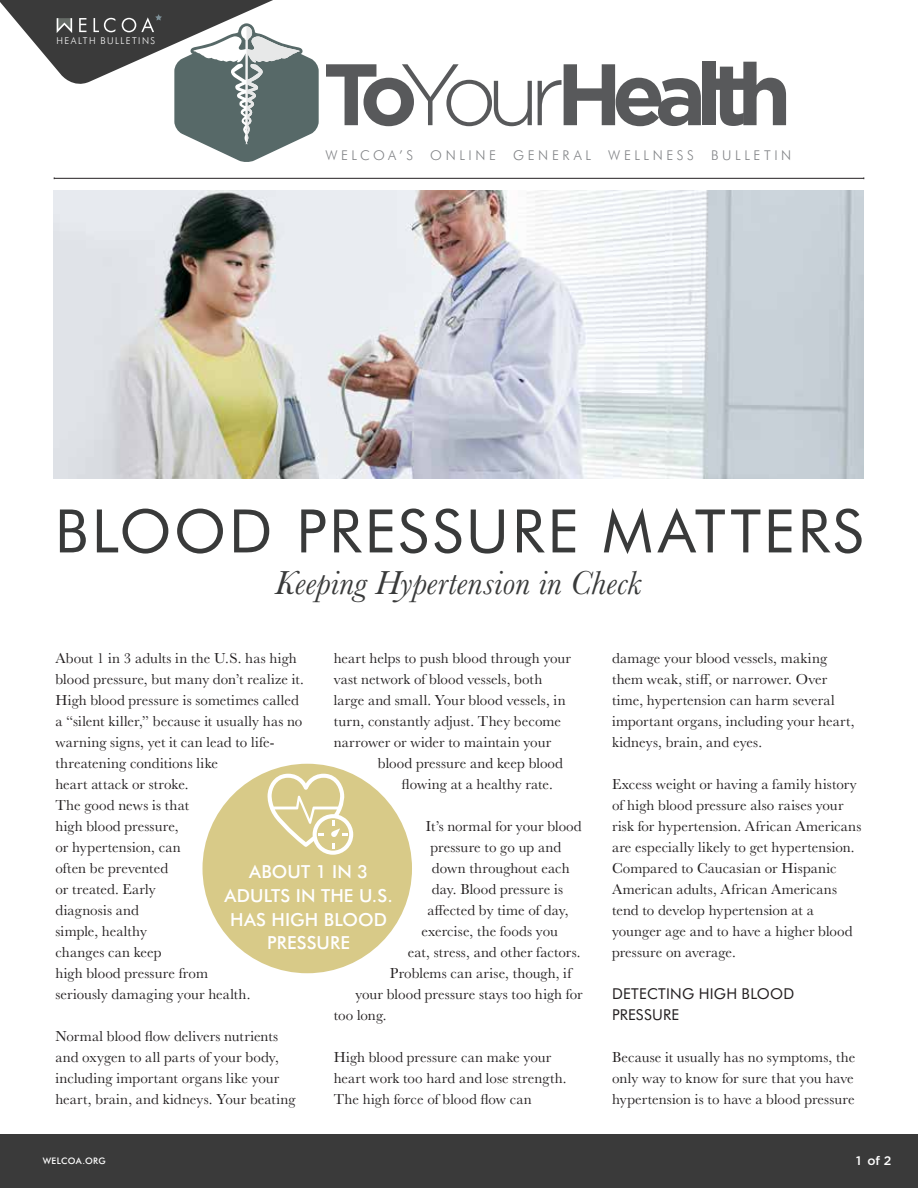
<style>
.page{position:relative;width:918px;height:1188px;background:#fff}
.page>*{position:absolute;margin:0;border:0;box-sizing:border-box;transform-origin:0 0}
.t1{font:700 87px "Gotham HTF";letter-spacing:-.12em;color:#58595b}
.t2{font:60px "Futura BT";letter-spacing:.045em;color:#393a3a}
.t3{font:italic 34.5px "Baskerville";letter-spacing:.005em;color:#393a3a}
.t4{font:500 18px/24px "Futura BT";letter-spacing:.01em;color:#fff;text-align:center}
.t5{font:15px/21px "Baskerville";letter-spacing:.005em;color:#231f20}
.t6{font:15px/21px "Futura BT";letter-spacing:.015em;color:#231f20}
.t7{font:300 13.5px "Futura BT";letter-spacing:.27em;color:#808285}
.t8{font:500 12.3px "Gotham HTF";color:#fff}
.t9{font:300 9.45px "Futura BT";letter-spacing:.15em;color:#fff}
.t10{font:500 9px "Futura BT";letter-spacing:.03em;color:#fff}
.s1{font-weight:300}
</style>
<div class="page">
<div style="left:202px;top:764px;width:210px;height:209px;background:#d8ca88;border-radius:50%"></div>
<svg style="left:267px;top:774px;width:86px;height:81px"></svg>
<hr style="left:54px;top:178px;width:810px;height:1px;background:#231f20">
<svg style="left:0;top:0;width:319px;height:162px"></svg>
<div style="left:0;top:1134px;width:918px;height:54px;background:#3a3a3a"></div>
<img style="left:53px;top:191px;width:811px;height:287px">
<p class="t9" style="left:56px;top:34px;width:100px">HEALTH BULLETINS</p>
<h1 class="t1" style="left:323px;top:44px;width:470px">To<span class="s1">Your</span>Health</h1>
<p class="t7" style="left:325px;top:147px;width:89px">WELCOA’S</p>
<p class="t7" style="left:430px;top:147px;width:67px">ONLINE</p>
<p class="t7" style="left:513px;top:147px;width:79px">GENERAL</p>
<p class="t7" style="left:608px;top:147px;width:87px">WELLNESS</p>
<p class="t7" style="left:711px;top:147px;width:82px">BULLETIN</p>
<h2 class="t2" style="left:55px;top:495px;width:810px">BLOOD PRESSURE MATTERS</h2>
<h3 class="t3" style="left:275px;top:560px;width:368px">Keeping Hypertension in Check</h3>
<p class="t5" style="left:55px;top:648px;width:250px">About 1 in 3 adults in the U.S. has high blood pressure, but many don’t realize it.<br>High blood pressure is sometimes called a “silent killer,” because it usually has no warning signs, yet it can lead to life&shy;threatening conditions like<br>heart attack or stroke.<br>The good news is that<br>high blood pressure,<br>or hypertension, can<br>often be prevented<br>or treated. Early<br>diagnosis and<br>simple, healthy<br>changes can keep<br>high blood pressure from<br>seriously damaging your health.</p>
<p class="t5" style="left:55px;top:1026px;width:242px">Normal blood flow delivers nutrients and oxygen to all parts of your body, including important organs like your heart, brain, and kidneys. Your beating</p>
<p class="t5" style="left:334px;top:648px;width:239px">heart helps to push blood through your vast network of blood vessels, both large and small. Your blood vessels, in turn, constantly adjust. They become narrower or wider to maintain your</p>
<p class="t5" style="left:402px;top:753px;width:163px;text-indent:-24px">blood pressure and keep blood flowing at a healthy rate.</p>
<p class="t5" style="left:426px;top:816px;width:157px">It’s normal for your blood</p>
<p class="t5" style="left:430px;top:837px;width:132px">pressure to go up and</p>
<p class="t5" style="left:432px;top:858px;width:139px">down throughout each</p>
<p class="t5" style="left:432px;top:879px;width:133px">day. Blood pressure is</p>
<p class="t5" style="left:427px;top:900px;width:143px">affected by time of day,</p>
<p class="t5" style="left:421px;top:921px;width:138px">exercise, the foods you</p>
<p class="t5" style="left:408px;top:942px;width:174px">eat, stress, and other factors.</p>
<p class="t5" style="left:390px;top:963px;width:183px">Problems can arise, though, if</p>
<p class="t5" style="left:355px;top:984px;width:229px">your blood pressure stays too high for</p>
<p class="t5" style="left:334px;top:1005px;width:54px">too long.</p>
<p class="t5" style="left:334px;top:1047px;width:234px">High blood pressure can make your heart work too hard and lose strength.<br>The high force of blood flow can</p>
<p class="t4" style="left:225px;top:859px;width:170px">ABOUT 1 IN 3<br>ADULTS IN THE U.S.<br>HAS HIGH BLOOD<br>PRESSURE</p>
<p class="t5" style="left:612px;top:648px;width:244px">damage your blood vessels, making them weak, stiff, or narrower. Over time, hypertension can harm several important organs, including your heart, kidneys, brain, and eyes.</p>
<p class="t5" style="left:612px;top:774px;width:251px">Excess weight or having a family history of high blood pressure also raises your risk for hypertension. African Americans are especially likely to get hypertension.<br>Compared to Caucasian or Hispanic American adults, African Americans tend to develop hypertension at a younger age and to have a higher blood pressure on average.</p>
<p class="t6" style="left:612px;top:983px;width:184px">DETECTING HIGH BLOOD<br>PRESSURE</p>
<p class="t5" style="left:612px;top:1047px;width:245px;text-align:justify">Because it usually has no symptoms, the only way to know for sure that you have hypertension is to have a blood pressure</p>
<p class="t10" style="left:43px;top:1156px;width:65px">WELCOA.ORG</p>
<p class="t8" style="left:856px;top:1154px;width:37px">1 of 2</p>
</div>
